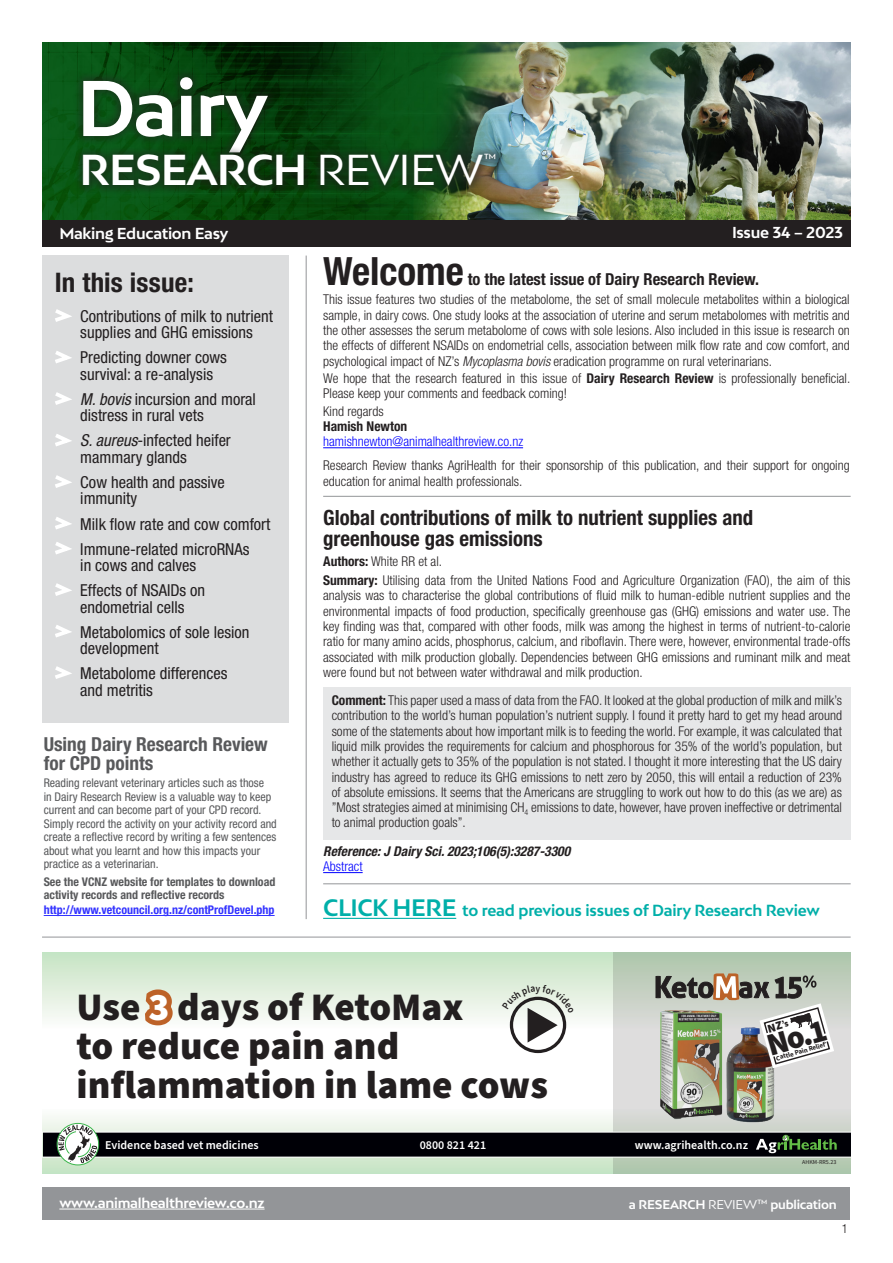
<style>
.page{position:relative;width:893px;height:1263px;background:#fff}
.page>*{position:absolute;margin:0;border:0;box-sizing:border-box;transform-origin:0 0}
.t1{font:700 74.4px "Bw Mitga";letter-spacing:-.02em;color:#fff}
.t2{font:700 40.8px "Bw Mitga";letter-spacing:-.02em;color:#fff}
.t3{font:900 39px/39px "Source Sans Pro";color:#231f20}
.t4{font:700 condensed 39px "Helvetica Neue LT Pro";color:#231f20}
.t5{font:900 31.95px "Source Sans Pro";color:#231f20}
.t6{font:700 condensed 27px "Helvetica Neue LT Pro";letter-spacing:.005em;color:#231f20}
.Normal_wrd_2{font:700 condensed 21px/21px "Helvetica Neue LT Pro";color:#231f20}
.t7{font:700 condensed 19.35px/19.4px "Helvetica Neue LT Pro";color:#58595b}
.Bold{font:condensed 16.5px/16.5px "Helvetica Neue LT Pro";color:#231f20}
.t8{font:700 condensed 16.5px "Helvetica Neue LT Pro";color:#231f20}
.t9{font:700 15.15px "Bw Mitga";letter-spacing:-.01em;color:#00afa9}
.t10{font:700 15px "Bw Mitga";letter-spacing:-.02em;color:#fff}
.t11{font:14.4px "Bw Mitga";color:#fff}
.t12{font:300 condensed 13.5px/15.3px "Helvetica Neue LT Pro";color:#231f20;text-align:justify}
.t13{font:300 condensed 13.5px "Helvetica Neue LT Pro";color:#00f}
.t14{font:italic 700 condensed 13.5px "Helvetica Neue LT Pro";color:#231f20}
.t15{font:700 13.5px "Bw Mitga";letter-spacing:-.02em;color:#fff}
.t16{font:700 condensed 13.5px "Helvetica Neue LT Pro";color:#231f20}
.t17{font:300 condensed 12.6px "Helvetica Neue LT Pro";color:#231f20}
.t18{font:condensed 12px/13.5px "Helvetica Neue LT Pro";color:#58595b}
.t19{font:700 condensed 12px/13.5px "Helvetica Neue LT Pro";color:#58595b}
.t20{font:600 12px "Source Sans Pro";color:#fff}
.t21{font:700 condensed 12px "Helvetica Neue LT Pro";color:#33f}
.t22{font:700 12px "Bw Mitga";letter-spacing:-.02em;color:#fff}
.t23{font:900 12px "Source Sans Pro";color:#231f20}
.t24{font:700 6.9px "Source Sans Pro";color:#231f20}
.t25{font:6px "Source Sans Pro";color:#231f20}
.s1{font-weight:400}
.s2{font-style:italic}
.s3{font-weight:700}
.s4{font-size:22.5px}
.s5{color:#bd6228}
.s6{font-size:9.15px}
</style>
<div class="page">
<img style="left:42px;top:43px;width:809px;height:178px">
<div style="left:42px;top:221px;width:809px;height:26px;background:#231f20"></div>
<div style="left:43px;top:1187px;width:807px;height:33px;background:#939598"></div>
<div style="left:73px;top:67px;width:205px;height:95px;background:#231f20;opacity:.5"></div>
<div style="left:74px;top:144px;width:431px;height:52px;background:#231f20;opacity:.5"></div>
<hr style="left:59px;top:1209px;width:206px;height:1px;background:#fff">
<hr style="left:306px;top:256px;width:1px;height:663px;background:#939598">
<hr style="left:323px;top:496px;width:528px;height:1px;background:#939598">
<hr style="left:323px;top:883px;width:528px;height:1px;background:#939598">
<hr style="left:42px;top:937px;width:809px;height:1px;background:#939598">
<hr style="left:323px;top:447px;width:200px;height:1px;background:#00f">
<div style="left:43px;top:256px;width:246px;height:467px;background:#dcddde"></div>
<svg style="left:55px;top:309px;width:17px;height:13px"></svg>
<svg style="left:55px;top:351px;width:17px;height:12px"></svg>
<svg style="left:55px;top:392px;width:17px;height:13px"></svg>
<svg style="left:55px;top:434px;width:17px;height:12px"></svg>
<svg style="left:55px;top:475px;width:17px;height:13px"></svg>
<svg style="left:55px;top:517px;width:17px;height:13px"></svg>
<svg style="left:55px;top:542px;width:17px;height:13px"></svg>
<svg style="left:55px;top:583px;width:17px;height:13px"></svg>
<svg style="left:55px;top:625px;width:17px;height:13px"></svg>
<svg style="left:55px;top:666px;width:17px;height:13px"></svg>
<svg style="left:43px;top:953px;width:570px;height:221px"></svg>
<svg style="left:613px;top:953px;width:237px;height:221px;background:#c2d0c1"></svg>
<svg style="left:43px;top:1123px;width:807px;height:42px;background:#606662"></svg>
<div style="left:510px;top:997px;width:56px;height:56px;border:3px solid #231f20;border-radius:50%"></div>
<img style="left:628px;top:992px;width:183px;height:144px">
<svg style="left:656px;top:973px;width:178px;height:95px"></svg>
<div style="left:323px;top:687px;width:527px;height:153px;background:#e6e7e8"></div>
<hr style="left:323px;top:872px;width:40px;height:1px;background:#00f">
<hr style="left:44px;top:915px;width:231px;height:1px;background:#33f">
<hr style="left:323px;top:918px;width:133px;height:1px;background:#00afa9">
<svg style="left:502px;top:985px;width:72px;height:57px"></svg>
<h1 class="t1" style="left:77px;top:59px;width:193px">Dairy</h1>
<h2 class="t2" style="left:80px;top:143px;width:405px">RESEARCH <span class="s1">REVIEW</span></h2>
<p class="t11" style="left:484px;top:151px;width:14px">™</p>
<p class="t10" style="left:59px;top:224px;width:171px">Making Education Easy</p>
<p class="t10" style="left:732px;top:223px;width:113px">Issue 34 – 2023</p>
<p class="t4" style="left:323px;top:247px;width:142px">Welcome</p>
<p class="t6" style="left:55px;top:266px;width:141px">In this issue:</p>
<p class="Bold" style="left:80px;top:308px;width:194px">Contributions of milk to nutrient supplies and GHG emissions</p>
<p class="Bold" style="left:80px;top:349px;width:148px">Predicting downer cows survival: a re-analysis</p>
<p class="Bold" style="left:80px;top:391px;width:177px"><span class="s2">M. bovis</span> incursion and moral distress in rural vets</p>
<p class="Bold" style="left:80px;top:432px;width:152px"><span class="s2">S. aureus</span>-infected heifer mammary glands</p>
<p class="Bold" style="left:80px;top:474px;width:146px">Cow health and passive immunity</p>
<p class="Bold" style="left:80px;top:515px;width:192px">Milk flow rate and cow comfort</p>
<p class="Bold" style="left:80px;top:540px;width:171px">Immune-related microRNAs in cows and calves</p>
<p class="Bold" style="left:80px;top:582px;width:126px">Effects of NSAIDs on endometrial cells</p>
<p class="Bold" style="left:80px;top:623px;width:171px">Metabolomics of sole lesion development</p>
<p class="Bold" style="left:80px;top:665px;width:149px">Metabolome differences and metritis</p>
<p class="t8" style="left:468px;top:269px;width:293px">to the latest issue of Dairy Research Review.</p>
<p class="t12" style="left:323px;top:292px;width:528px">This issue features two studies of the metabolome, the set of small molecule metabolites within a biological sample, in dairy cows. One study looks at the association of uterine and serum metabolomes with metritis and the other assesses the serum metabolome of cows with sole lesions. Also included in this issue is research on the effects of different NSAIDs on endometrial cells, association between milk flow rate and cow comfort, and psychological impact of NZ’s <span class="s2">Mycoplasma bovis</span> eradication programme on rural veterinarians.</p>
<p class="t12" style="left:323px;top:371px;width:529px">We hope that the research featured in this issue of <span class="s3">Dairy Research Review</span> is professionally beneficial.<br>Please keep your comments and feedback coming!</p>
<p class="t12" style="left:323px;top:403px;width:62px">Kind regards</p>
<p class="t16" style="left:323px;top:418px;width:86px">Hamish Newton</p>
<p class="t13" style="left:323px;top:434px;width:201px">hamishnewton@animalhealthreview.co.nz</p>
<p class="t12" style="left:323px;top:458px;width:528px">Research Review thanks AgriHealth for their sponsorship of this publication, and their support for ongoing education for animal health professionals.</p>
<p class="Normal_wrd_2" style="left:323px;top:507px;width:431px">Global contributions of milk to nutrient supplies and greenhouse gas emissions</p>
<p class="t12" style="left:323px;top:553px;width:120px"><span class="s3">Authors:</span> White RR et al.</p>
<p class="t12" style="left:323px;top:573px;width:529px"><span class="s3">Summary:</span> Utilising data from the United Nations Food and Agriculture Organization (FAO), the aim of this analysis was to characterise the global contributions of fluid milk to human-edible nutrient supplies and the environmental impacts of food production, specifically greenhouse gas (GHG) emissions and water use. The key finding was that, compared with other foods, milk was among the highest in terms of nutrient-to-calorie ratio for many amino acids, phosphorus, calcium, and riboflavin. There were, however, environmental trade-offs associated with milk production globally. Dependencies between GHG emissions and ruminant milk and meat were found but not between water withdrawal and milk production.</p>
<p class="t12" style="left:332px;top:692px;width:512px"><span class="s3">Comment:</span> This paper used a mass of data from the FAO. It looked at the global production of milk and milk’s contribution to the world’s human population’s nutrient supply. I found it pretty hard to get my head around some of the statements about how important milk is to feeding the world. For example, it was calculated that liquid milk provides the requirements for calcium and phosphorous for 35% of the world’s population, but whether it actually gets to 35% of the population is not stated. I thought it more interesting that the US dairy industry has agreed to reduce its GHG emissions to nett zero by 2050, this will entail a reduction of 23% of absolute emissions. It seems that the Americans are struggling to work out how to do this (as we are) as ”Most strategies aimed at minimising CH<sub>4</sub> emissions to date, however, have proven ineffective or detrimental to animal production goals”.</p>
<p class="t14" style="left:323px;top:842px;width:249px">Reference: J Dairy Sci. 2023;106(5):3287-3300</p>
<p class="t13" style="left:323px;top:859px;width:41px">Abstract</p>
<p class="t7" style="left:44px;top:734px;width:226px">Using Dairy Research Review for CPD points</p>
<p class="t18" style="left:44px;top:776px;width:235px">Reading relevant veterinary articles such as those<br>in Dairy Research Review is a valuable way to keep current and can become part of your CPD record.<br>Simply record the activity on your activity record and create a reflective record by writing a few sentences about what you learnt and how this impacts your practice as a veterinarian.</p>
<p class="t19" style="left:44px;top:874px;width:233px">See the VCNZ website for templates to download activity records and reflective records</p>
<p class="t21" style="left:44px;top:903px;width:232px">http://www.vetcouncil.org.nz/contProfDevel.php</p>
<p class="t9" style="left:323px;top:900px;width:498px"><span class="s4">CLICK HERE</span> to read previous issues of Dairy Research Review</p>
<p class="t3" style="left:77px;top:988px;width:473px">Use <span class="s5">3</span> days of KetoMax<br>to reduce pain and inflammation in lame cows</p>
<p class="t20" style="left:105px;top:1136px;width:155px">Evidence based vet medicines</p>
<p class="t20" style="left:420px;top:1137px;width:68px">0800 821 421</p>
<p class="t20" style="left:635px;top:1136px;width:115px">www.agrihealth.co.nz</p>
<p class="t5" style="left:762px;top:1025px;width:62px;rotate:-16deg">No.1</p>
<p class="t23" style="left:766px;top:1021px;width:23px;rotate:-16deg">NZ<span class="s6">’s</span></p>
<p class="t24" style="left:775px;top:1054px;width:54px;rotate:-16deg">Cattle Pain Relief<sup>*</sup></p>
<p class="t25" style="left:802px;top:1158px;width:36px">AHKM-RR5.23</p>
<p class="t15" style="left:59px;top:1194px;width:207px">www.animalhealthreview.co.nz</p>
<p class="t22" style="left:629px;top:1196px;width:209px">a RESEARCH <span class="s1">REVIEW™</span> publication</p>
<p class="t17" style="left:842px;top:1222px;width:8px">1</p>
</div>
